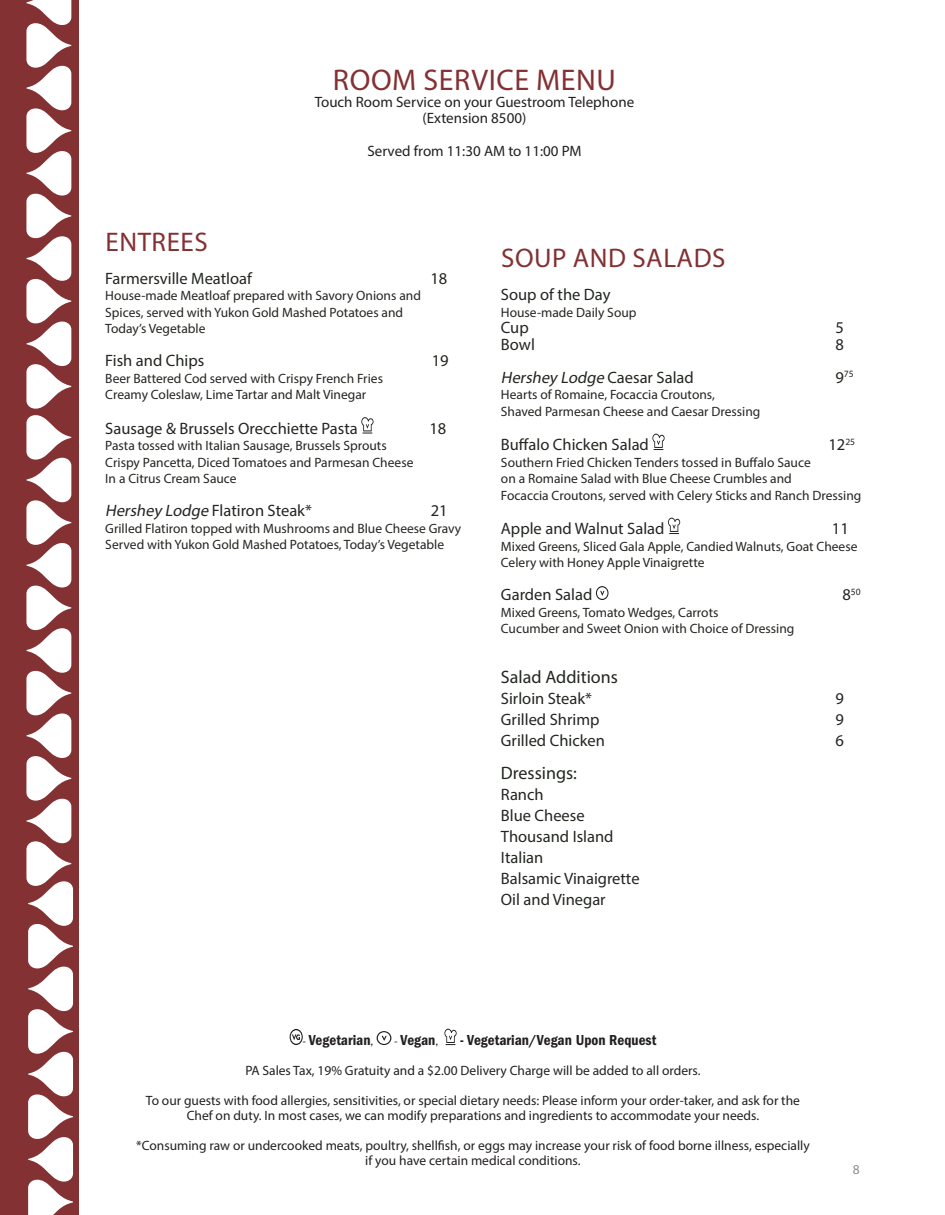
<style>
.page{position:relative;width:945px;height:1215px;background:#fff}
.page>*{position:absolute;margin:0;border:0;box-sizing:border-box;transform-origin:0 0}
.t1{font:30px "Myriad Pro";letter-spacing:.02em;color:#833133}
.t2{font:27px "Myriad Pro";letter-spacing:.02em;color:#833133}
.t3{font:18px "Myriad Pro";color:#222620}
.t4{font:16.5px/21px "Myriad Pro";color:#222620}
.t5{font:italic 16.5px "Myriad Pro";color:#222620}
.t6{font:15px/16.5px "Myriad Pro";color:#231f20;text-align:center}
.t7{font:600 15px "Franklin Got Cd ITC";color:#231f20}
.t8{font:13.5px/16.5px "Myriad Pro";color:#222620}
.t9{font:13.5px/15px "Myriad Pro";color:#231f20;text-align:center}
.t10{font:13.5px "Myriad Pro";color:#8b8c8e}
.t11{font:9.6px "Myriad Pro";color:#222620}
.s1{font-style:italic}
.s2{font-style:normal}
.s3{font-size:16.5px}
.s4{font-family:"Franklin Gothic URW Boo";font-weight:400;font-size:12px}
</style>
<div class="page">
<svg style="left:290px;top:1029px;width:13px;height:16px"></svg>
<svg style="left:377px;top:1031px;width:14px;height:14px"></svg>
<svg style="left:444px;top:1029px;width:13px;height:16px"></svg>
<div style="left:0;top:0;width:78px;height:1215px;background:#833133"></div>
<svg style="left:361px;top:417px;width:13px;height:17px"></svg>
<svg style="left:652px;top:434px;width:13px;height:16px"></svg>
<svg style="left:668px;top:518px;width:12px;height:16px"></svg>
<svg style="left:596px;top:586px;width:13px;height:14px"></svg>
<svg style="left:26px;top:0;width:47px;height:1215px"></svg>
<h1 class="t1" style="left:333px;top:61px;width:285px">ROOM SERVICE MENU</h1>
<p class="t6" style="left:315px;top:93px;width:321px">Touch Room Service on your Guestroom Telephone (Extension 8500)</p>
<p class="t6" style="left:367px;top:142px;width:216px">Served from 11:30 AM to 11:00 PM</p>
<h2 class="t2" style="left:106px;top:225px;width:104px">ENTREES</h2>
<p class="t4" style="left:105px;top:267px;width:148px">Farmersville Meatloaf</p>
<p class="t4" style="left:430px;top:267px;width:18px">18</p>
<p class="t8" style="left:105px;top:287px;width:317px">House-made Meatloaf prepared with Savory Onions and<br>Spices, served with Yukon Gold Mashed Potatoes and<br>Today’s Vegetable</p>
<p class="t4" style="left:105px;top:350px;width:101px">Fish and Chips</p>
<p class="t4" style="left:432px;top:350px;width:18px">19</p>
<p class="t8" style="left:105px;top:370px;width:279px">Beer Battered Cod served with Crispy French Fries<br>Creamy Coleslaw, Lime Tartar and Malt Vinegar</p>
<p class="t4" style="left:105px;top:417px;width:254px">Sausage &amp; Brussels Orecchiette Pasta</p>
<p class="t4" style="left:430px;top:417px;width:18px">18</p>
<p class="t8" style="left:105px;top:437px;width:310px">Pasta tossed with Italian Sausage, Brussels Sprouts<br>Crispy Pancetta, Diced Tomatoes and Parmesan Cheese<br>In a Citrus Cream Sauce</p>
<p class="t4" style="left:105px;top:500px;width:208px"><span class="s1">Hershey Lodge</span> Flatiron Steak*</p>
<p class="t4" style="left:431px;top:500px;width:18px">21</p>
<p class="t8" style="left:105px;top:520px;width:358px">Grilled Flatiron topped with Mushrooms and Blue Cheese Gravy<br>Served with Yukon Gold Mashed Potatoes, Today’s Vegetable</p>
<h2 class="t2" style="left:501px;top:241px;width:226px">SOUP AND SALADS</h2>
<p class="t4" style="left:501px;top:284px;width:111px">Soup of the Day</p>
<p class="t8" style="left:501px;top:304px;width:137px">House-made Daily Soup</p>
<p class="t4" style="left:501px;top:317px;width:29px">Cup</p>
<p class="t4" style="left:835px;top:317px;width:10px">5</p>
<p class="t4" style="left:501px;top:333px;width:35px">Bowl</p>
<p class="t4" style="left:835px;top:333px;width:10px">8</p>
<p class="t5" style="left:501px;top:367px;width:194px">Hershey Lodge <span class="s2">C a e s a r S a l a d</span></p>
<p class="t11" style="left:835px;top:368px;width:20px"><span class="s3">9</span>75</p>
<p class="t8" style="left:501px;top:386px;width:261px">Hearts of Romaine, Focaccia Croutons,<br>Shaved Parmesan Cheese and Caesar Dressing</p>
<p class="t4" style="left:501px;top:434px;width:149px">Buffalo Chicken Salad</p>
<p class="t4" style="left:828px;top:434px;width:28px">12<sup>25</sup></p>
<p class="t8" style="left:501px;top:454px;width:362px">Southern Fried Chicken Tenders tossed in Buffalo Sauce<br>on a Romaine Salad with Blue Cheese Crumbles and<br>Focaccia Croutons, served with Celery Sticks and Ranch Dressing</p>
<p class="t4" style="left:501px;top:518px;width:165px">Apple and Walnut Salad</p>
<p class="t4" style="left:832px;top:518px;width:18px">11</p>
<p class="t8" style="left:501px;top:538px;width:358px">Mixed Greens, Sliced Gala Apple, Candied Walnuts, Goat Cheese<br>Celery with Honey Apple Vinaigrette</p>
<p class="t4" style="left:501px;top:584px;width:93px">Garden Salad</p>
<p class="t11" style="left:842px;top:585px;width:20px"><span class="s3">8</span>50</p>
<p class="t8" style="left:501px;top:604px;width:295px">Mixed Greens, Tomato Wedges, Carrots<br>Cucumber and Sweet Onion with Choice of Dressing</p>
<h3 class="t3" style="left:501px;top:665px;width:118px">Salad Additions</h3>
<p class="t4" style="left:501px;top:687px;width:93px">Sirloin Steak*</p>
<p class="t4" style="left:835px;top:687px;width:10px">9</p>
<p class="t4" style="left:501px;top:708px;width:100px">Grilled Shrimp</p>
<p class="t4" style="left:835px;top:708px;width:10px">9</p>
<p class="t4" style="left:501px;top:729px;width:105px">Grilled Chicken</p>
<p class="t4" style="left:835px;top:729px;width:10px">6</p>
<h3 class="t3" style="left:501px;top:761px;width:78px">Dressings:</h3>
<p class="t4" style="left:501px;top:783px;width:140px">Ranch<br>Blue Cheese<br>Thousand Island<br>Italian<br>Balsamic Vinaigrette<br>Oil and Vinegar</p>
<p class="t7" style="left:303px;top:1032px;width:72px"><span class="s4">-</span> Vegetarian<span class="s4">,</span></p>
<p class="t7" style="left:394px;top:1032px;width:46px"><span class="s4">-</span> Vegan<span class="s4">,</span></p>
<p class="t7" style="left:460px;top:1032px;width:197px">- Vegetarian/Vegan Upon Request</p>
<p class="t9" style="left:245px;top:1063px;width:457px">PA Sales Tax, 19% Gratuity and a $2.00 Delivery Charge will be added to all orders.</p>
<p class="t9" style="left:146px;top:1093px;width:656px">To our guests with food allergies, sensitivities, or special dietary needs: Please inform your order-taker, and ask for the<br>Chef on duty. In most cases, we can modify preparations and ingredients to accommodate your needs.</p>
<p class="t9" style="left:136px;top:1138px;width:675px">*Consuming raw or undercooked meats, poultry, shellfish, or eggs may increase your risk of food borne illness, especially if you have certain medical conditions.</p>
<p class="t10" style="left:853px;top:1161px;width:8px">8</p>
</div>
